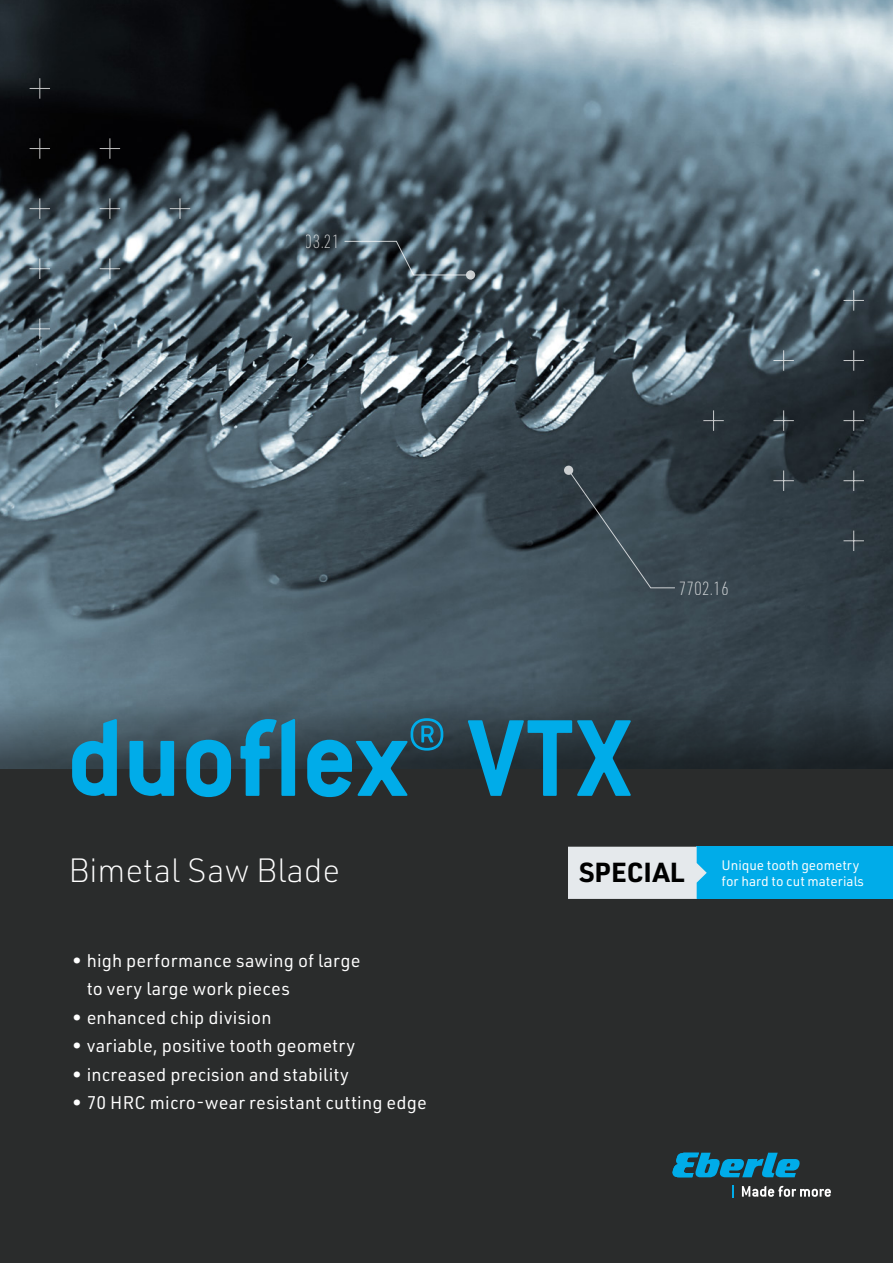
<style>
.page{position:relative;width:893px;height:1263px;background:#fff}
.page>*{position:absolute;margin:0;border:0;box-sizing:border-box;transform-origin:0 0}
.t1{font:120px "Eberle Conduit ITC Std Bold";letter-spacing:.005em;color:#00ace9}
.t2{font:200 33px "URWDIN";color:#fff}
.t3{font:700 27px "URWDIN";color:#000}
.t4{font:200 18.6px "URWDIN Cond";color:#fff}
.t5{font:18px/28.5px "URWDIN";letter-spacing:.01em;color:#fff}
.t6{font:13.5px "URWDIN";color:#fff}
</style>
<div class="page">
<img style="left:0;top:0;width:893px;height:646px">
<svg style="left:0;top:646px;width:893px;height:123px;background:#3f4f58"></svg>
<div style="left:0;top:769px;width:893px;height:494px;background:#2a2c2c"></div>
<svg style="left:843px;top:290px;width:21px;height:21px"></svg>
<svg style="left:773px;top:350px;width:21px;height:21px"></svg>
<svg style="left:843px;top:350px;width:21px;height:21px"></svg>
<svg style="left:892px;top:350px;width:1px;height:21px"></svg>
<svg style="left:703px;top:410px;width:21px;height:21px"></svg>
<svg style="left:773px;top:410px;width:21px;height:21px"></svg>
<svg style="left:843px;top:410px;width:21px;height:21px"></svg>
<svg style="left:892px;top:410px;width:1px;height:21px"></svg>
<svg style="left:773px;top:470px;width:21px;height:21px"></svg>
<svg style="left:843px;top:470px;width:21px;height:21px"></svg>
<svg style="left:892px;top:470px;width:1px;height:21px"></svg>
<svg style="left:843px;top:531px;width:21px;height:20px"></svg>
<svg style="left:30px;top:78px;width:20px;height:21px"></svg>
<svg style="left:0;top:138px;width:1px;height:21px"></svg>
<svg style="left:30px;top:138px;width:20px;height:21px"></svg>
<svg style="left:100px;top:138px;width:20px;height:21px"></svg>
<svg style="left:0;top:198px;width:1px;height:21px"></svg>
<svg style="left:30px;top:198px;width:20px;height:21px"></svg>
<svg style="left:100px;top:198px;width:20px;height:21px"></svg>
<svg style="left:170px;top:198px;width:20px;height:21px"></svg>
<svg style="left:0;top:258px;width:1px;height:21px"></svg>
<svg style="left:30px;top:258px;width:20px;height:21px"></svg>
<svg style="left:100px;top:258px;width:20px;height:21px"></svg>
<svg style="left:30px;top:319px;width:20px;height:20px"></svg>
<svg style="left:564px;top:466px;width:9px;height:9px"></svg>
<svg style="left:567px;top:469px;width:109px;height:120px;background:#3a4951"></svg>
<svg style="left:344px;top:240px;width:127px;height:36px;background:#4d5c65"></svg>
<svg style="left:466px;top:270px;width:9px;height:10px"></svg>
<div style="left:696px;top:847px;width:197px;height:52px;background:#00ace9"></div>
<svg style="left:568px;top:847px;width:139px;height:52px;background:#d6e5eb"></svg>
<svg style="left:672px;top:1153px;width:128px;height:24px"></svg>
<svg style="left:742px;top:1186px;width:89px;height:11px"></svg>
<svg style="left:733px;top:1185px;width:1px;height:12px"></svg>
<p class="t4" style="left:305px;top:229px;width:36px">03.21</p>
<p class="t4" style="left:679px;top:576px;width:52px">7702.16</p>
<h1 class="t1" style="left:67px;top:696px;width:566px">duoflex<sup>®</sup> VTX</h1>
<h2 class="t2" style="left:68px;top:849px;width:273px">Bimetal Saw Blade</h2>
<p class="t5" style="left:87px;top:946px;width:275px;text-indent:-14px">• high performance sawing of large to very large work pieces</p>
<p class="t5" style="left:72px;top:1003px;width:201px">• enhanced chip division</p>
<p class="t5" style="left:72px;top:1031px;width:284px">• variable, positive tooth geometry</p>
<p class="t5" style="left:72px;top:1060px;width:278px">• increased precision and stability</p>
<p class="t5" style="left:72px;top:1088px;width:356px">• 70 HRC micro-wear resistant cutting edge</p>
<h3 class="t3" style="left:579px;top:854px;width:107px">SPECIAL</h3>
<p class="t6" style="left:721px;top:856px;width:139px">Unique tooth geometry</p>
<p class="t6" style="left:721px;top:872px;width:144px">for hard to cut materials</p>
</div>
